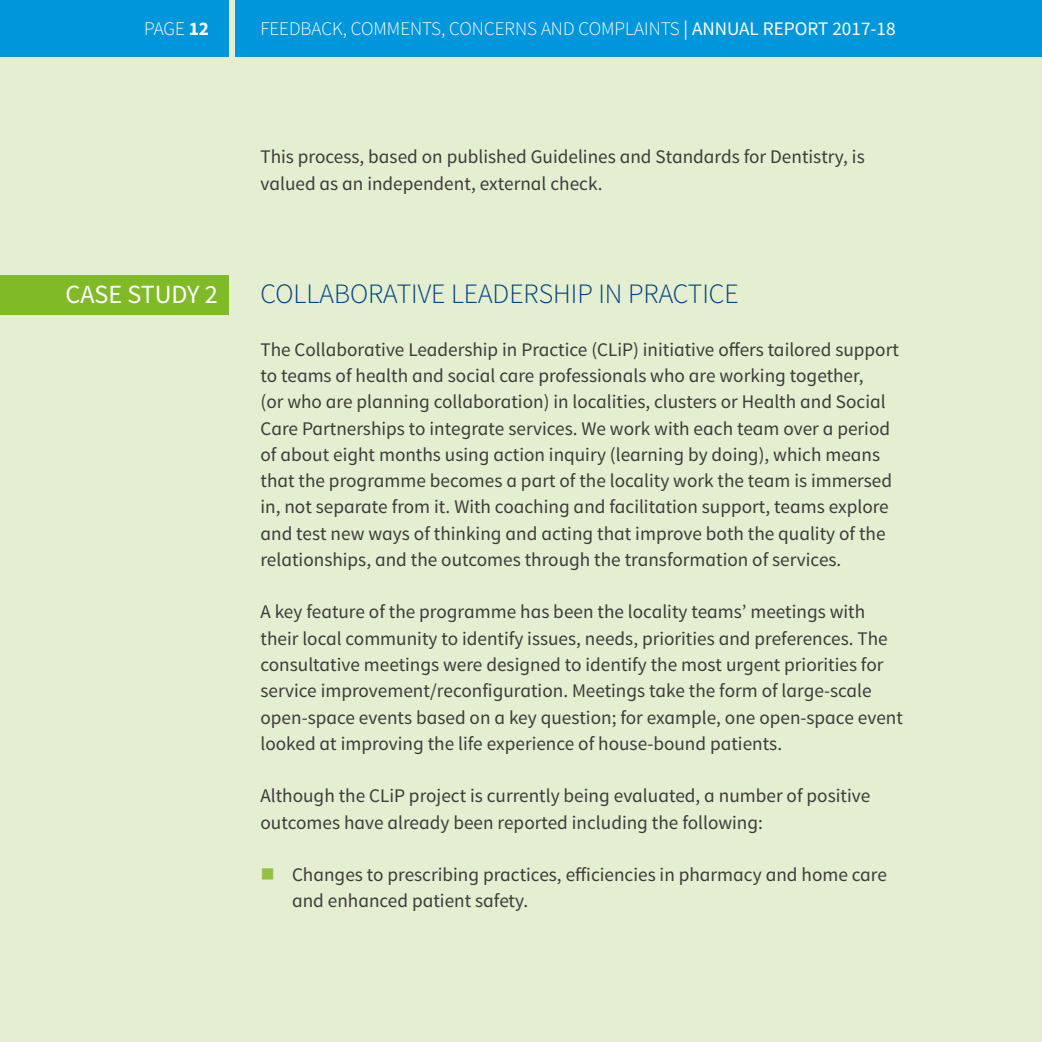
<style>
.page{position:relative;width:1042px;height:1042px;background:#e4eed0}
.page>*{position:absolute;margin:0;border:0;box-sizing:border-box;transform-origin:0 0}
.t1{font:300 28px "Source Sans Pro";color:#004380}
.t2{font:26.25px "Source Sans Pro";color:#fff}
.t3{font:19.25px/26.2px "Source Sans Pro";color:#3c3c3b}
.t4{font:300 19.25px "Source Sans Pro";color:#fff}
.s1{font-weight:700}
.s2{font-weight:400}
.s3{color:#91c13e}
</style>
<div class="page">
<div style="left:0;top:275px;width:228px;height:40px;background:#80ba27"></div>
<div style="left:0;top:0;width:228px;height:56px;background:#0096dc"></div>
<div style="left:236px;top:0;width:806px;height:56px;background:#0096dc"></div>
<p class="t4" style="left:144px;top:17px;width:66px">PAGE <span class="s1">12</span></p>
<p class="t4" style="left:260px;top:17px;width:637px">FEEDBACK, COMMENTS, CONCERNS AND COMPLAINTS <span class="s2">| ANNUAL REPORT 2017-18</span></p>
<h2 class="t2" style="left:66px;top:278px;width:154px">CASE STUDY 2</h2>
<p class="t3" style="left:260px;top:144px;width:606px">This process, based on published Guidelines and Standards for Dentistry, is valued as an independent, external check.</p>
<h1 class="t1" style="left:260px;top:277px;width:480px">COLLABORATIVE LEADERSHIP IN PRACTICE</h1>
<p class="t3" style="left:260px;top:337px;width:640px">The Collaborative Leadership in Practice (CLiP) initiative offers tailored support to teams of health and social care professionals who are working together,<br>(or who are planning collaboration) in localities, clusters or Health and Social Care Partnerships to integrate services. We work with each team over a period of about eight months using action inquiry (learning by doing), which means that the programme becomes a part of the locality work the team is immersed in, not separate from it. With coaching and facilitation support, teams explore and test new ways of thinking and acting that improve both the quality of the relationships, and the outcomes through the transformation of services.</p>
<p class="t3" style="left:260px;top:599px;width:644px">A key feature of the programme has been the locality teams’ meetings with their local community to identify issues, needs, priorities and preferences. The consultative meetings were designed to identify the most urgent priorities for service improvement/reconfiguration. Meetings take the form of large-scale open-space events based on a key question; for example, one open-space event looked at improving the life experience of house-bound patients.</p>
<p class="t3" style="left:260px;top:783px;width:611px">Although the CLiP project is currently being evaluated, a number of positive outcomes have already been reported including the following:</p>
<p class="t3" style="left:292px;top:862px;width:596px;text-indent:-31px"><span class="s3">■</span> Changes to prescribing practices, efficiencies in pharmacy and home care and enhanced patient safety.</p>
</div>
